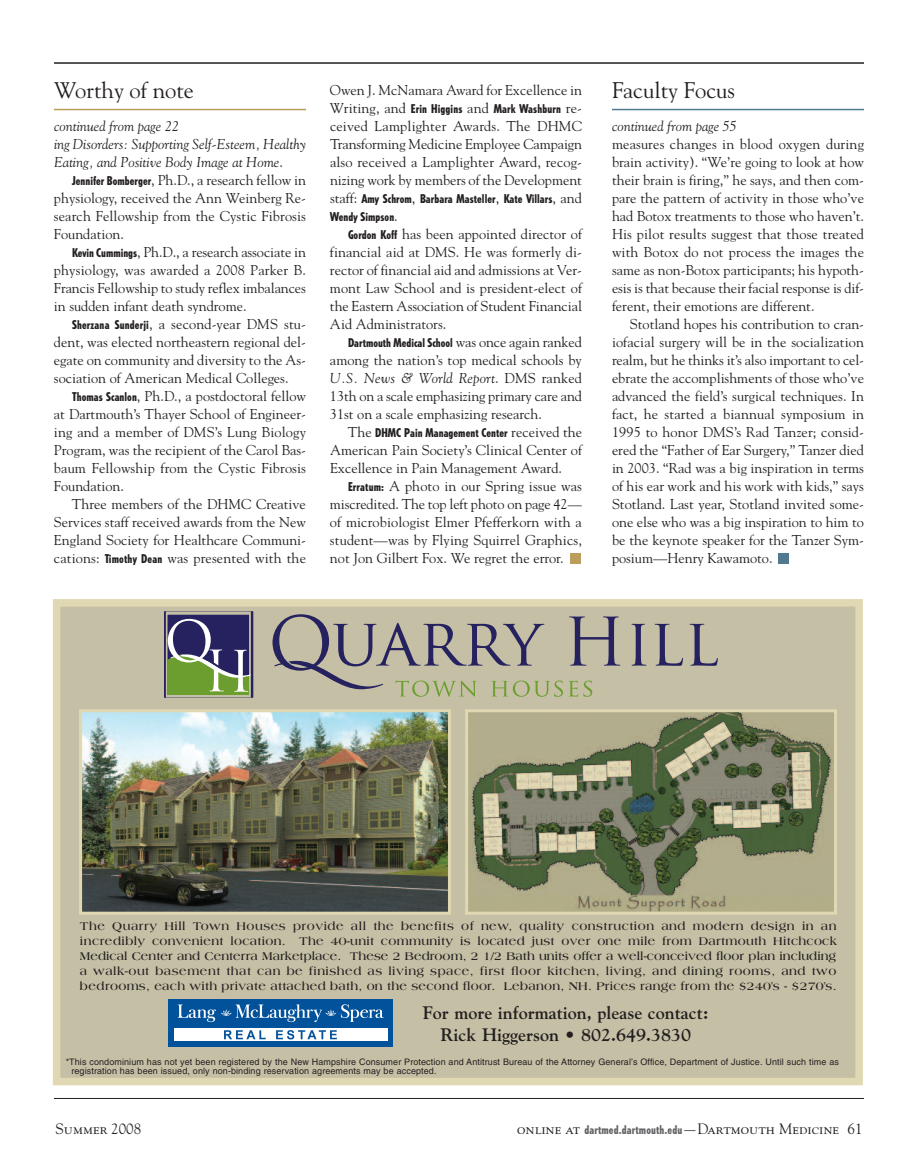
<style>
.page{position:relative;width:918px;height:1175px;background:#fff}
.page>*{position:absolute;margin:0;border:0;box-sizing:border-box;transform-origin:0 0}
.t1{font:22.5px "Goudy";color:#231f20}
.t2{font:18px/21.6px "Goudy Bold+GAJLSX";color:#231f20;text-align:center}
.t3{font:15px "Goudy SC";color:#231f20}
.t4{font:14.25px/18px "Goudy";color:#231f20;text-align:justify}
.t5{font:italic 14.25px/18px "Goudy";color:#231f20}
.t6{font:italic 14.1px "Goudy";color:#231f20}
.t7{font:12px/15px "Americana Bold+WHHLUL";letter-spacing:.025em;color:#231f20;text-align:justify}
.t8{font:800 condensed 12px/18px "Tempo";letter-spacing:.005em;color:#231f20}
.t9{font:9px/9px "Helvetica+YHXGNL";letter-spacing:.01em;color:#231f20}
.s1{font-style:normal}
.s2{font-family:"Tempo";font-weight:800;font-stretch:condensed;font-size:12px}
.s3{font-family:"Goudy";font-weight:400;font-stretch:normal;font-size:14.25px}
.s4{font-style:italic}
.s5{font-family:"Goudy"}
.s6{font-family:"Tempo";font-weight:800;font-stretch:condensed;font-size:12px;color:#636366}
</style>
<div class="page">
<hr style="left:54px;top:1098px;width:810px;height:1px;background:#231f20">
<hr style="left:54px;top:63px;width:810px;height:1px;background:#231f20">
<div style="left:57px;top:603px;width:802px;height:478px;background:#c5c0a5"></div>
<div style="left:53px;top:599px;width:810px;height:486px;border:8px solid #e0d8b3"></div>
<div style="left:168px;top:614px;width:81px;height:80px;background:linear-gradient(to right,#6c9e2f,#6c9e2f)"></div>
<svg style="left:569px;top:616px;width:51px;height:49px"></svg>
<svg style="left:632px;top:624px;width:14px;height:41px"></svg>
<svg style="left:655px;top:624px;width:28px;height:42px"></svg>
<svg style="left:690px;top:624px;width:28px;height:42px"></svg>
<svg style="left:273px;top:614px;width:290px;height:82px"></svg>
<svg style="left:569px;top:680px;width:23px;height:16px"></svg>
<div style="left:164px;top:611px;width:89px;height:87px;border:1px solid #26225f"></div>
<svg style="left:168px;top:614px;width:85px;height:77px"></svg>
<img style="left:83px;top:713px;width:364px;height:197px">
<div style="left:79px;top:709px;width:372px;height:205px;border:3px solid #e0d8b3"></div>
<img style="left:469px;top:713px;width:364px;height:197px">
<div style="left:465px;top:709px;width:372px;height:205px;border:3px solid #e0d8b3"></div>
<div style="left:168px;top:999px;width:225px;height:47px;background:#01529a"></div>
<svg style="left:178px;top:1004px;width:206px;height:18px"></svg>
<div style="left:174px;top:1028px;width:214px;height:13px;background:#fff"></div>
<svg style="left:224px;top:1030px;width:42px;height:9px"></svg>
<svg style="left:276px;top:1030px;width:61px;height:9px"></svg>
<hr style="left:54px;top:109px;width:252px;height:1px;background:#bb9e5c">
<hr style="left:612px;top:109px;width:252px;height:1px;background:#507b8f">
<div style="left:778px;top:554px;width:11px;height:10px;background:#507b8f"></div>
<div style="left:570px;top:554px;width:10px;height:10px;background:#bb9e5c"></div>
<h1 class="t1" style="left:54px;top:77px;width:141px">Worthy of note</h1>
<p class="t6" style="left:54px;top:117px;width:126px">continued from page 22</p>
<p class="t5" style="left:54px;top:135px;width:254px">ing Disorders: Supporting Self-Esteem, Healthy<br>Eating, and Positive Body Image at Home<span class="s1">.</span></p>
<p class="t4" style="left:54px;top:171px;width:254px;text-indent:18px"><span class="s2">Jennifer Bomberger</span>, Ph.D., a research fellow in physiology, received the Ann Weinberg Re&shy;search Fellowship from the Cystic Fibrosis Foundation.</p>
<p class="t4" style="left:54px;top:243px;width:254px;text-indent:18px"><span class="s2">Kevin Cummings</span>, Ph.D., a research associate in physiology, was awarded a 2008 Parker B.<br>Francis Fellowship to study reflex imbalances in sudden infant death syndrome.</p>
<p class="t4" style="left:54px;top:315px;width:254px;text-indent:18px"><span class="s2">Sherzana Sunderji</span>, a second-year DMS stu&shy;dent, was elected northeastern regional del&shy;egate on community and diversity to the As&shy;sociation of American Medical Colleges.</p>
<p class="t4" style="left:54px;top:387px;width:254px;text-indent:18px"><span class="s2">Thomas Scanlon</span>, Ph.D., a postdoctoral fellow at Dartmouth’s Thayer School of Engineer&shy;ing and a member of DMS’s Lung Biology Program, was the recipient of the Carol Bas&shy;baum Fellowship from the Cystic Fibrosis Foundation.</p>
<p class="t4" style="left:54px;top:495px;width:254px;text-indent:18px">Three members of the DHMC Creative Services staff received awards from the New England Society for Healthcare Communi&shy;cations: <span class="s2">Timothy Dean</span> was presented with the</p>
<p class="t4" style="left:330px;top:81px;width:253px">Owen J. McNamara Award for Excellence in</p>
<p class="t8" style="left:330px;top:100px;width:254px"><span class="s3">Writing, and</span> Erin Higgins <span class="s3">and</span> Mark Washburn <span class="s3">re-</span></p>
<p class="t4" style="left:330px;top:117px;width:254px">ceived Lamplighter Awards. The DHMC Transforming Medicine Employee Campaign also received a Lamplighter Award, recog&shy;nizing work by members of the Development</p>
<p class="t8" style="left:330px;top:190px;width:254px"><span class="s3">staff:</span> Amy Schrom<span class="s3">,</span> Barbara Masteller<span class="s3">,</span> Kate Villars<span class="s3">, and<br></span>Wendy Simpson<span class="s3">.</span></p>
<p class="t4" style="left:330px;top:225px;width:254px;text-indent:18px"><span class="s2">Gordon Koff</span> has been appointed director of financial aid at DMS. He was formerly di&shy;rector of financial aid and admissions at Ver&shy;mont Law School and is president-elect of the Eastern Association of Student Financial Aid Administrators.</p>
<p class="t8" style="left:348px;top:334px;width:236px">Dartmouth Medical School <span class="s3">was once again ranked</span></p>
<p class="t4" style="left:330px;top:351px;width:254px">among the nation’s top medical schools by <span class="s4">U.S. News &amp; World Report</span>. DMS ranked 13th on a scale emphasizing primary care and 31st on a scale emphasizing research.</p>
<p class="t8" style="left:348px;top:424px;width:236px"><span class="s3">The</span> DHMC Pain Management Center <span class="s3">received the</span></p>
<p class="t4" style="left:330px;top:441px;width:253px">American Pain Society’s Clinical Center of<br>Excellence in Pain Management Award.</p>
<p class="t4" style="left:330px;top:477px;width:254px;text-indent:18px"><span class="s2">Erratum:</span> A photo in our Spring issue was miscredited. The top left photo on page 42— of microbiologist Elmer Pfefferkorn with a student—was by Flying Squirrel Graphics, not Jon Gilbert Fox. We regret the error.</p>
<h1 class="t1" style="left:612px;top:77px;width:125px">Faculty Focus</h1>
<p class="t6" style="left:612px;top:117px;width:126px">continued from page 55</p>
<p class="t4" style="left:612px;top:135px;width:254px">measures changes in blood oxygen during brain activity). “We’re going to look at how their brain is firing,” he says, and then com&shy;pare the pattern of activity in those who’ve had Botox treatments to those who haven’t.<br>His pilot results suggest that those treated with Botox do not process the images the same as non-Botox participants; his hypoth&shy;esis is that because their facial response is dif&shy;ferent, their emotions are different.</p>
<p class="t4" style="left:612px;top:315px;width:254px;text-indent:18px">Stotland hopes his contribution to cran&shy;iofacial surgery will be in the socialization realm, but he thinks it’s also important to cel&shy;ebrate the accomplishments of those who’ve advanced the field’s surgical techniques. In fact, he started a biannual symposium in 1995 to honor DMS’s Rad Tanzer; consid&shy;ered the “Father of Ear Surgery,” Tanzer died in 2003. “Rad was a big inspiration in terms of his ear work and his work with kids,” says Stotland. Last year, Stotland invited some&shy;one else who was a big inspiration to him to be the keynote speaker for the Tanzer Sym&shy;posium—Henry Kawamoto.</p>
<p class="t7" style="left:80px;top:919px;width:759px">The Quarry Hill Town Houses provide all the benefits of new, quality construction and modern design in an incredibly convenient location. The 40-unit community is located just over one mile from Dartmouth Hitchcock Medical Center and Centerra Marketplace. These 2 Bedroom, 2 1/2 Bath units offer a well-conceived floor plan including a walk-out basement that can be finished as living space, first floor kitchen, living, and dining rooms, and two bedrooms, each with private attached bath, on the second floor. Lebanon, NH. Prices range from the $240’s - $270’s.</p>
<p class="t2" style="left:423px;top:1002px;width:287px">For more information, please contact:<br>Rick Higgerson • 802.649.3830</p>
<p class="t9" style="left:71px;top:1057px;width:769px;text-indent:-6px">*This condominium has not yet been registered by the New Hampshire Consumer Protection and Antitrust Bureau of the Attorney General’s Office, Department of Justice. Until such time as registration has been issued, only non-binding reservation agreements may be accepted.</p>
<p class="t3" style="left:56px;top:1122px;width:87px">Summer <span class="s5">2008</span></p>
<p class="t3" style="left:517px;top:1122px;width:347px">online at <span class="s6">dartmed.dartmouth.edu</span>—Dartmouth Medicine <span class="s5">61</span></p>
</div>
